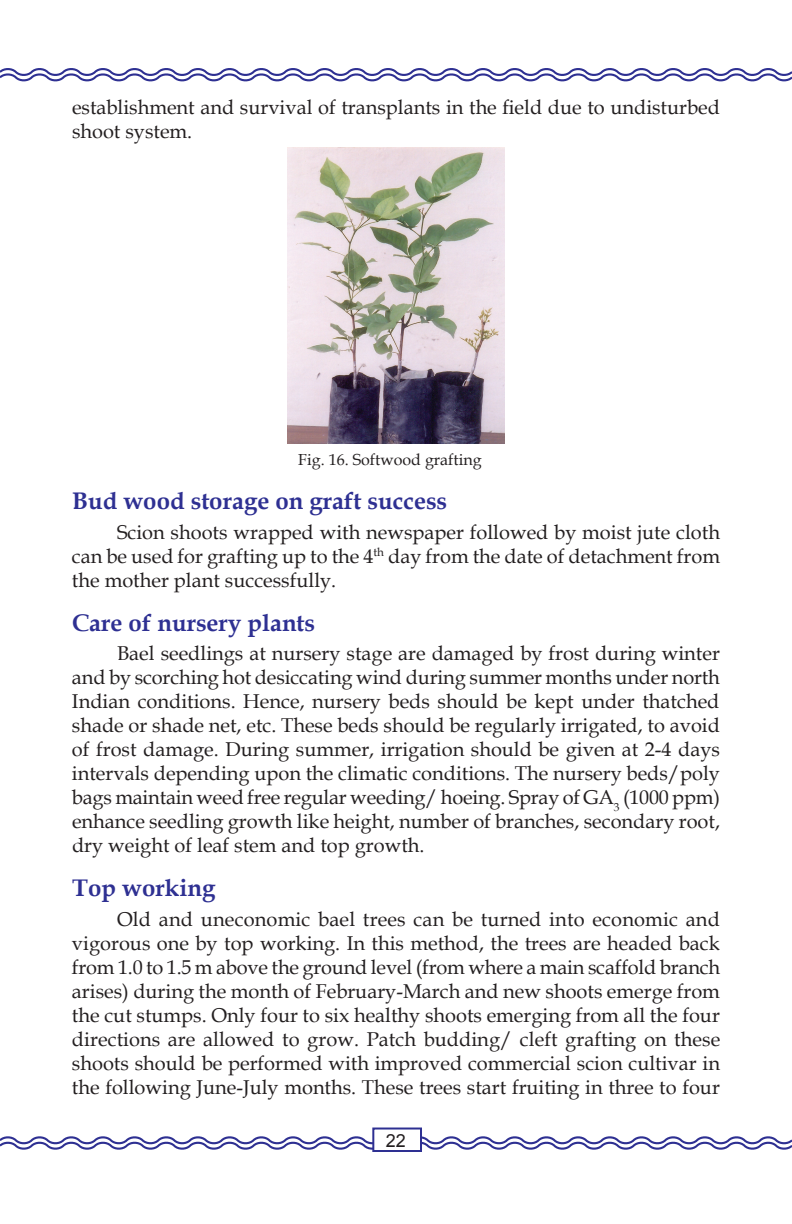
<style>
.page{position:relative;width:792px;height:1224px;background:#fff}
.page>*{position:absolute;margin:0;border:0;box-sizing:border-box;transform-origin:0 0}
.t1{font:700 24px "Book Antiqua";color:#2e3092}
.t2{font:20px/24px "Book Antiqua";color:#231f20;text-align:justify}
.t3{font:18px "Arial";color:#231f20}
.t4{font:16px "Book Antiqua";color:#231f20}
</style>
<div class="page">
<svg style="left:0;top:68px;width:792px;height:14px"></svg>
<svg style="left:0;top:1136px;width:792px;height:14px"></svg>
<div style="left:372px;top:1128px;width:50px;height:24px;background:#fff;border:2px solid #2e3092"></div>
<img style="left:288px;top:148px;width:216px;height:295px">
<p class="t2" style="left:72px;top:95px;width:650px">establishment and survival of transplants in the field due to undisturbed shoot system.</p>
<p class="t4" style="left:298px;top:449px;width:185px">Fig. 16. Softwood grafting</p>
<p class="t1" style="left:72px;top:485px;width:377px">Bud wood storage on graft success</p>
<p class="t2" style="left:72px;top:520px;width:650px;text-indent:45px">Scion shoots wrapped with newspaper followed by moist jute cloth can be used for grafting up to the 4<sup>th</sup> day from the date of detachment from the mother plant successfully.</p>
<p class="t1" style="left:72px;top:606px;width:245px">Care of nursery plants</p>
<p class="t2" style="left:72px;top:641px;width:650px;text-indent:45px">Bael seedlings at nursery stage are damaged by frost during winter and by scorching hot desiccating wind during summer months under north Indian conditions. Hence, nursery beds should be kept under thatched shade or shade net, etc. These beds should be regularly irrigated, to avoid of frost damage. During summer, irrigation should be given at 2-4 days intervals depending upon the climatic conditions. The nursery beds/poly bags maintain weed free regular weeding/ hoeing. Spray of GA<sub>3</sub> (1000 ppm) enhance seedling growth like height, number of branches, secondary root, dry weight of leaf stem and top growth.</p>
<p class="t1" style="left:72px;top:871px;width:145px">Top working</p>
<p class="t2" style="left:72px;top:906px;width:650px;text-indent:45px">Old and uneconomic bael trees can be turned into economic and vigorous one by top working. In this method, the trees are headed back from 1.0 to 1.5 m above the ground level (from where a main scaffold branch arises) during the month of February-March and new shoots emerge from the cut stumps. Only four to six healthy shoots emerging from all the four directions are allowed to grow. Patch budding/ cleft grafting on these shoots should be performed with improved commercial scion cultivar in the following June-July months. These trees start fruiting in three to four</p>
<p class="t3" style="left:386px;top:1131px;width:22px">22</p>
</div>
